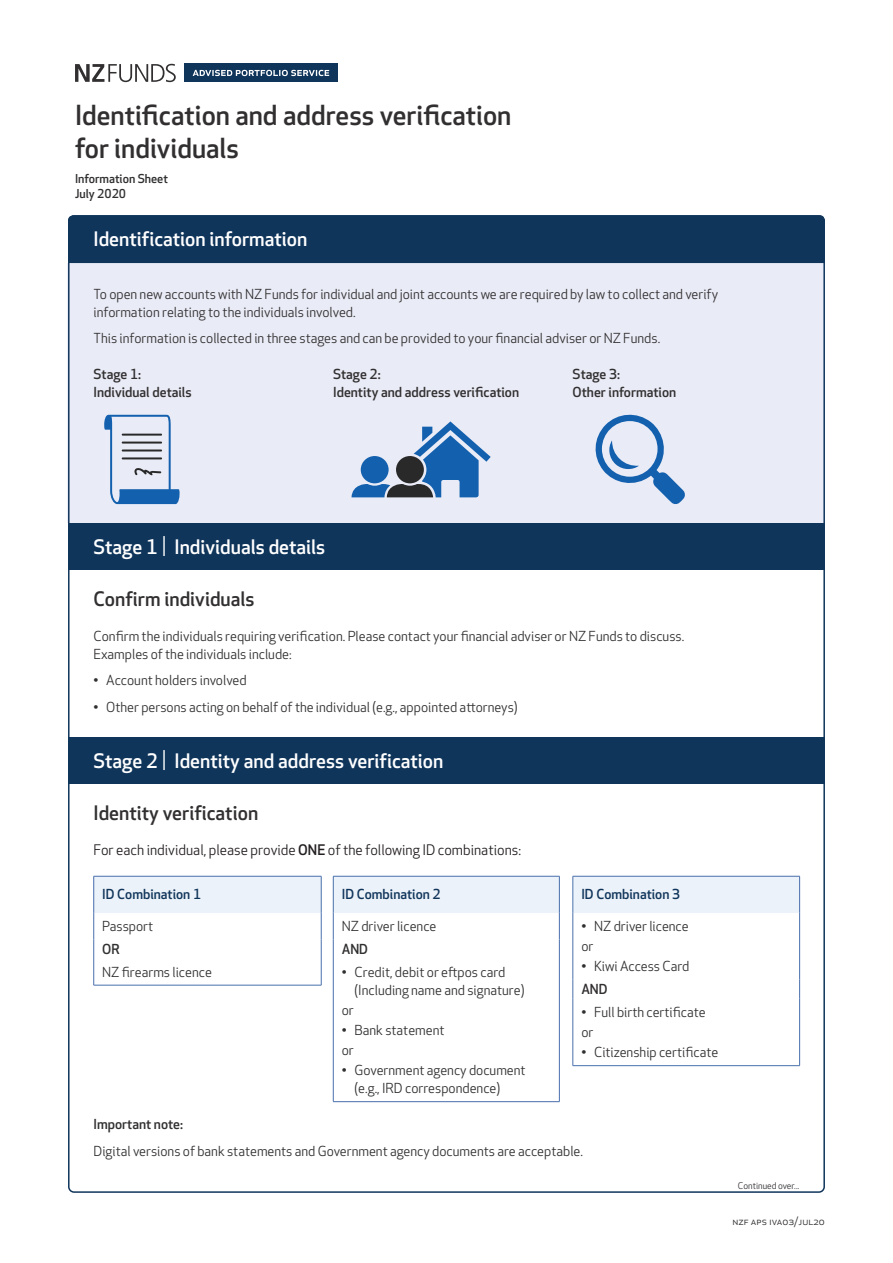
<style>
.page{position:relative;width:893px;height:1263px;background:#fff}
.page>*{position:absolute;margin:0;border:0;box-sizing:border-box;transform-origin:0 0}
.Form_Heading_18_22{font:500 27px/33px "Apex New";color:#312f30}
.Form_Section_title_1{font:500 19.5px "Apex New";color:#fff}
.Heading_1{font:500 19.5px "Apex New";color:#312f30}
.t1{font:14.25px "Apex New";color:#231f20}
.Body_text_2{font:13.5px/18px "Apex New";color:#312f30}
.Question_title{font:500 13.5px "Apex New";color:#312f30}
.Form_Body_medium_8_1{font:500 13.5px "Apex New";color:#10355b}
.Question_heading{font:500 12px "Apex New";color:#312f30}
.t2{font:10.5px "Apex New";letter-spacing:.01em;color:#312f30}
.Form_continued_over{font:9px "Apex New";color:#312f30}
.s1{font-weight:400}
.s2{font-weight:500}
</style>
<div class="page">
<div style="left:68px;top:263px;width:757px;height:260px;background:#e9ebf6"></div>
<div style="left:68px;top:215px;width:757px;height:48px;background:#10355b"></div>
<svg style="left:104px;top:415px;width:76px;height:89px"></svg>
<svg style="left:351px;top:421px;width:140px;height:76px"></svg>
<svg style="left:595px;top:414px;width:90px;height:90px"></svg>
<div style="left:68px;top:523px;width:757px;height:47px;background:#10355b"></div>
<div style="left:68px;top:737px;width:757px;height:47px;background:#10355b"></div>
<div style="left:94px;top:876px;width:227px;height:36px;background:#ecf2f9"></div>
<svg style="left:93px;top:912px;width:1px;height:73px"></svg>
<svg style="left:321px;top:912px;width:1px;height:73px"></svg>
<hr style="left:94px;top:985px;width:227px;height:1px;background:#486fac">
<hr style="left:93px;top:876px;width:1px;height:36px;background:#486fac">
<hr style="left:94px;top:876px;width:227px;height:1px;background:#486fac">
<hr style="left:321px;top:876px;width:1px;height:36px;background:#486fac">
<div style="left:333px;top:876px;width:226px;height:36px;background:#ecf2f9"></div>
<svg style="left:333px;top:912px;width:1px;height:46px"></svg>
<svg style="left:559px;top:912px;width:1px;height:46px"></svg>
<hr style="left:333px;top:958px;width:1px;height:143px;background:#486fac">
<hr style="left:559px;top:958px;width:1px;height:143px;background:#486fac">
<hr style="left:333px;top:1101px;width:227px;height:1px;background:#486fac">
<hr style="left:333px;top:876px;width:1px;height:36px;background:#486fac">
<hr style="left:333px;top:876px;width:227px;height:1px;background:#486fac">
<hr style="left:559px;top:876px;width:1px;height:36px;background:#486fac">
<div style="left:573px;top:876px;width:227px;height:36px;background:#ecf2f9"></div>
<hr style="left:573px;top:876px;width:227px;height:1px;background:#486fac">
<hr style="left:573px;top:876px;width:1px;height:36px;background:#486fac">
<hr style="left:799px;top:876px;width:1px;height:36px;background:#486fac">
<hr style="left:573px;top:912px;width:1px;height:68px;background:#486fac">
<hr style="left:799px;top:912px;width:1px;height:68px;background:#486fac">
<svg style="left:573px;top:980px;width:1px;height:18px"></svg>
<svg style="left:799px;top:980px;width:1px;height:18px"></svg>
<hr style="left:573px;top:998px;width:1px;height:67px;background:#486fac">
<hr style="left:799px;top:998px;width:1px;height:67px;background:#486fac">
<hr style="left:573px;top:1065px;width:227px;height:1px;background:#486fac">
<svg style="left:75px;top:64px;width:101px;height:18px"></svg>
<div style="left:184px;top:64px;width:154px;height:18px;background:#10355b"></div>
<svg style="left:193px;top:70px;width:136px;height:6px"></svg>
<p class="Form_Heading_18_22" style="left:75px;top:98px;width:438px">Identification and address verification for individuals</p>
<p class="Question_heading" style="left:75px;top:171px;width:94px">Information Sheet</p>
<p class="Question_heading" style="left:75px;top:186px;width:53px">July 2020</p>
<p class="Form_Section_title_1" style="left:94px;top:226px;width:215px">Identification information</p>
<p class="Body_text_2" style="left:94px;top:285px;width:626px">To open new accounts with NZ Funds for individual and joint accounts we are required by law to collect and verify information relating to the individuals involved.</p>
<p class="Body_text_2" style="left:94px;top:329px;width:568px">This information is collected in three stages and can be provided to your financial adviser or NZ Funds.</p>
<p class="Question_title" style="left:94px;top:365px;width:49px">Stage 1:</p>
<p class="Question_title" style="left:94px;top:383px;width:100px">Individual details</p>
<p class="Question_title" style="left:333px;top:365px;width:49px">Stage 2:</p>
<p class="Question_title" style="left:333px;top:383px;width:188px">Identity and address verification</p>
<p class="Question_title" style="left:573px;top:365px;width:49px">Stage 3:</p>
<p class="Question_title" style="left:573px;top:383px;width:105px">Other information</p>
<p class="Form_Section_title_1" style="left:94px;top:533px;width:233px">Stage 1 <span class="s1">|</span> Individuals details</p>
<p class="Heading_1" style="left:94px;top:585px;width:163px">Confirm individuals</p>
<p class="Body_text_2" style="left:94px;top:627px;width:592px">Confirm the individuals requiring verification. Please contact your financial adviser or NZ Funds to discuss.<br>Examples of the individuals include:</p>
<p class="Body_text_2" style="left:94px;top:671px;width:155px">• Account holders involved</p>
<p class="Body_text_2" style="left:94px;top:698px;width:426px">• Other persons acting on behalf of the individual (e.g., appointed attorneys)</p>
<p class="Form_Section_title_1" style="left:94px;top:748px;width:351px">Stage 2 <span class="s1">|</span> Identity and address verification</p>
<p class="Heading_1" style="left:94px;top:800px;width:166px">Identity verification</p>
<p class="t1" style="left:94px;top:841px;width:429px">For each individual, please provide <span class="s2">ONE</span> of the following ID combinations:</p>
<p class="Form_Body_medium_8_1" style="left:102px;top:885px;width:100px">ID Combination 1</p>
<p class="Body_text_2" style="left:102px;top:917px;width:53px">Passport</p>
<p class="Question_title" style="left:102px;top:940px;width:19px">OR</p>
<p class="Body_text_2" style="left:102px;top:963px;width:111px">NZ firearms licence</p>
<p class="Form_Body_medium_8_1" style="left:342px;top:885px;width:100px">ID Combination 2</p>
<p class="Body_text_2" style="left:342px;top:917px;width:96px">NZ driver licence</p>
<p class="Question_title" style="left:342px;top:940px;width:28px">AND</p>
<p class="Body_text_2" style="left:355px;top:963px;width:171px;text-indent:-13px">• Credit, debit or eftpos card (Including name and signature)</p>
<p class="Body_text_2" style="left:342px;top:1001px;width:14px">or</p>
<p class="Body_text_2" style="left:342px;top:1021px;width:104px">• Bank statement</p>
<p class="Body_text_2" style="left:342px;top:1041px;width:14px">or</p>
<p class="Body_text_2" style="left:355px;top:1061px;width:173px;text-indent:-13px">• Government agency document (e.g., IRD correspondence)</p>
<p class="Form_Body_medium_8_1" style="left:581px;top:885px;width:100px">ID Combination 3</p>
<p class="Body_text_2" style="left:581px;top:917px;width:109px">• NZ driver licence</p>
<p class="Body_text_2" style="left:581px;top:937px;width:14px">or</p>
<p class="Body_text_2" style="left:581px;top:957px;width:110px">• Kiwi Access Card</p>
<p class="Question_title" style="left:581px;top:980px;width:28px">AND</p>
<p class="Body_text_2" style="left:581px;top:1003px;width:126px">• Full birth certificate</p>
<p class="Body_text_2" style="left:581px;top:1023px;width:14px">or</p>
<p class="Body_text_2" style="left:581px;top:1043px;width:139px">• Citizenship certificate</p>
<p class="Question_title" style="left:94px;top:1115px;width:91px">Important note:</p>
<p class="Body_text_2" style="left:94px;top:1141px;width:491px">Digital versions of bank statements and Government agency documents are acceptable.</p>
<p class="Form_continued_over" style="left:738px;top:1179px;width:63px">Continued over...</p>
<p class="t2" style="left:732px;top:1214px;width:94px">nzf aps iva03/jul20</p>
</div>
